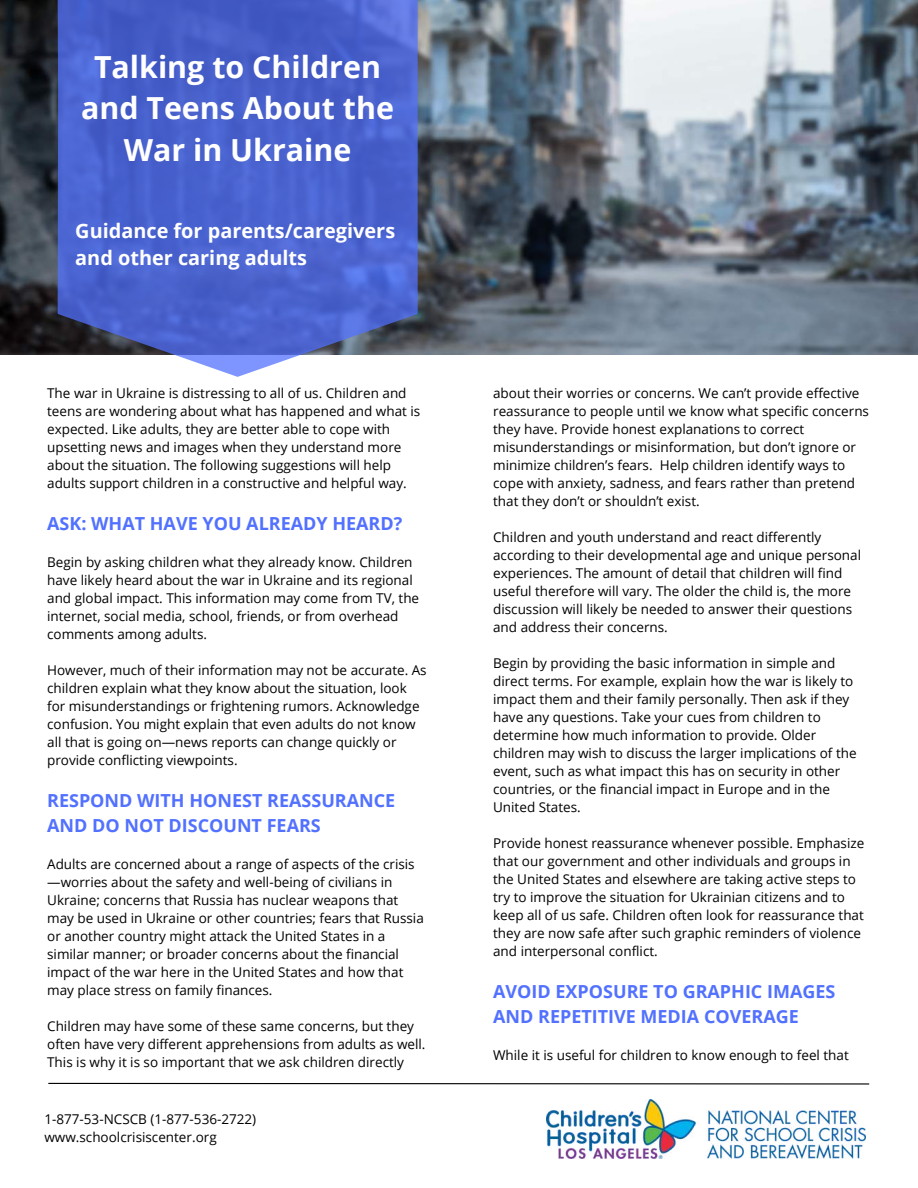
<style>
.page{position:relative;width:918px;height:1188px;background:#fff}
.page>*{position:absolute;margin:0;border:0;box-sizing:border-box;transform-origin:0 0}
.t1{font:700 30.45px/41.7px "Open Sans";color:#fff;text-align:center}
.t2{font:700 19.95px/27px "Open Sans";color:#fff}
.t3{font:700 18px/24.8px "Open Sans";color:#5271ff}
.t4{font:13.5px/18px "Open Sans";color:#000}
</style>
<div class="page">
<img style="left:0;top:0;width:918px;height:354px">
<svg style="left:58px;top:0;width:360px;height:377px;background:#5268cb"></svg>
<img style="left:546px;top:1099px;width:320px;height:60px">
<svg style="left:48px;top:1082px;width:822px;height:3px"></svg>
<h1 class="t1" style="left:81px;top:45px;width:314px">Talking to Children and Teens About the<br>War in Ukraine</h1>
<h2 class="t2" style="left:75px;top:217px;width:321px">Guidance for parents/caregivers and other caring adults</h2>
<p class="t4" style="left:47px;top:384px;width:375px">The war in Ukraine is distressing to all of us. Children and teens are wondering about what has happened and what is expected. Like adults, they are better able to cope with upsetting news and images when they understand more about the situation. The following suggestions will help adults support children in a constructive and helpful way.</p>
<h3 class="t3" style="left:47px;top:511px;width:357px">ASK: WHAT HAVE YOU ALREADY HEARD?</h3>
<p class="t4" style="left:47px;top:553px;width:374px">Begin by asking children what they already know. Children have likely heard about the war in Ukraine and its regional and global impact. This information may come from TV, the internet, social media, school, friends, or from overhead comments among adults.</p>
<p class="t4" style="left:47px;top:661px;width:381px">However, much of their information may not be accurate. As children explain what they know about the situation, look for misunderstandings or frightening rumors. Acknowledge confusion. You might explain that even adults do not know all that is going on—news reports can change quickly or provide conflicting viewpoints.</p>
<h3 class="t3" style="left:47px;top:787px;width:350px">RESPOND WITH HONEST REASSURANCE<br>AND DO NOT DISCOUNT FEARS</h3>
<p class="t4" style="left:47px;top:854px;width:378px">Adults are concerned about a range of aspects of the crisis —worries about the safety and well-being of civilians in Ukraine; concerns that Russia has nuclear weapons that may be used in Ukraine or other countries; fears that Russia or another country might attack the United States in a similar manner; or broader concerns about the financial impact of the war here in the United States and how that may place stress on family finances.</p>
<p class="t4" style="left:47px;top:1016px;width:380px">Children may have some of these same concerns, but they often have very different apprehensions from adults as well.<br>This is why it is so important that we ask children directly</p>
<p class="t4" style="left:44px;top:1110px;width:213px">1-877-53-NCSCB (1-877-536-2722) www.schoolcrisiscenter.org</p>
<p class="t4" style="left:493px;top:384px;width:377px">about their worries or concerns. We can’t provide effective reassurance to people until we know what specific concerns they have. Provide honest explanations to correct misunderstandings or misinformation, but don’t ignore or minimize children’s fears. Help children identify ways to cope with anxiety, sadness, and fears rather than pretend that they don’t or shouldn’t exist.</p>
<p class="t4" style="left:493px;top:528px;width:370px">Children and youth understand and react differently according to their developmental age and unique personal experiences. The amount of detail that children will find useful therefore will vary. The older the child is, the more discussion will likely be needed to answer their questions and address their concerns.</p>
<p class="t4" style="left:493px;top:654px;width:365px">Begin by providing the basic information in simple and direct terms. For example, explain how the war is likely to impact them and their family personally. Then ask if they have any questions. Take your cues from children to determine how much information to provide. Older children may wish to discuss the larger implications of the event, such as what impact this has on security in other countries, or the financial impact in Europe and in the United States.</p>
<p class="t4" style="left:493px;top:834px;width:373px">Provide honest reassurance whenever possible. Emphasize that our government and other individuals and groups in the United States and elsewhere are taking active steps to try to improve the situation for Ukrainian citizens and to keep all of us safe. Children often look for reassurance that they are now safe after such graphic reminders of violence and interpersonal conflict.</p>
<h3 class="t3" style="left:493px;top:979px;width:344px">AVOID EXPOSURE TO GRAPHIC IMAGES<br>AND REPETITIVE MEDIA COVERAGE</h3>
<p class="t4" style="left:493px;top:1046px;width:357px">While it is useful for children to know enough to feel that</p>
</div>
